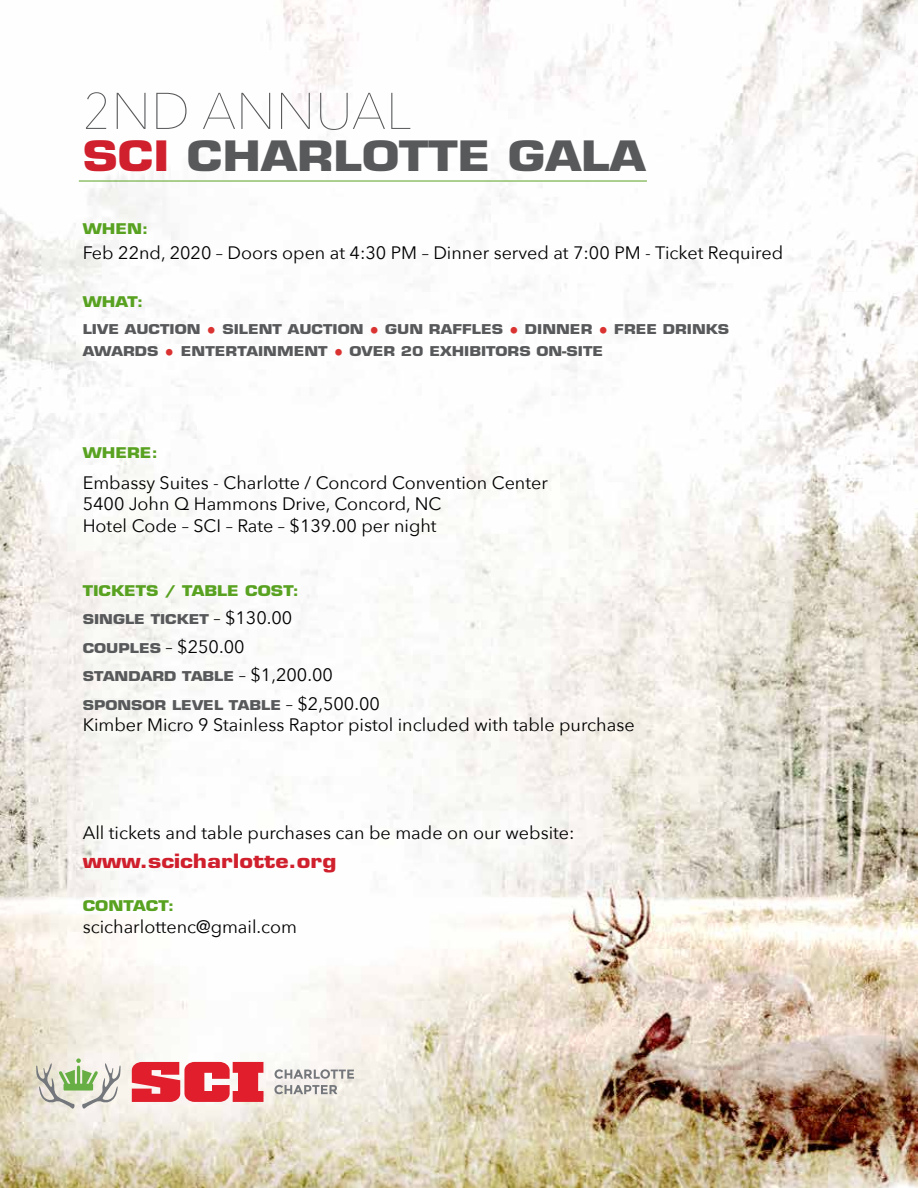
<style>
.page{position:relative;width:918px;height:1188px;background:#fff}
.page>*{position:absolute;margin:0;border:0;box-sizing:border-box;transform-origin:0 0}
.t1{font:200 51px "Avenir Next";color:#58595b}
.t2{font:700 40.8px "Eurostile LT Std";color:#58595b;scale:1.2 1}
.t3{font:700 19.2px "Eurostile LT Std";color:#d0202d;scale:1.2 1}
.t4{font:18px/21.6px "Avenir Next";color:#000}
.t5{font:700 14.4px "Eurostile LT Std";color:#59a221;scale:1.2 1}
.t6{font:700 13.2px/21.6px "Eurostile LT Std";color:#58595b;scale:1.2 1}
.s1{color:#d0202d}
.s2{font-size:18px;color:#da3231}
.s3{font-family:"Avenir Next";font-weight:400;font-size:18px;color:#000}
.s4{font-family:"Eurostile LT Std";font-weight:700;font-size:13.2px;color:#58595b}
</style>
<div class="page">
<img style="left:0;top:0;width:918px;height:1188px">
<svg style="left:36px;top:1058px;width:85px;height:51px;background:#ced4c0"></svg>
<svg style="left:132px;top:1062px;width:132px;height:40px"></svg>
<svg style="left:275px;top:1069px;width:79px;height:10px"></svg>
<svg style="left:274px;top:1085px;width:63px;height:9px"></svg>
<hr style="left:79px;top:181px;width:568px;height:1px;background:#59a221">
<h1 class="t1" style="left:83px;top:68px;width:330px">2ND ANNUAL</h1>
<h2 class="t2" style="left:83px;top:131px;width:471px"><span class="s1">SCI</span> CHARLOTTE GALA</h2>
<p class="t5" style="left:83px;top:220px;width:56px">WHEN:</p>
<p class="t4" style="left:83px;top:241px;width:702px">Feb 22nd, 2020 – Doors open at 4:30 PM – Dinner served at 7:00 PM - Ticket Required</p>
<p class="t5" style="left:83px;top:293px;width:52px">WHAT:</p>
<p class="t6" style="left:83px;top:318px;width:540px">LIVE AUCTION <span class="s2">•</span> SILENT AUCTION <span class="s2">•</span> GUN RAFFLES <span class="s2">•</span> DINNER <span class="s2">•</span> FREE DRINKS<br>AWARDS <span class="s2">•</span> ENTERTAINMENT <span class="s2">•</span> OVER 20 EXHIBITORS ON-SITE</p>
<p class="t5" style="left:83px;top:444px;width:64px">WHERE:</p>
<p class="t4" style="left:83px;top:471px;width:467px">Embassy Suites - Charlotte / Concord Convention Center<br>5400 John Q Hammons Drive, Concord, NC<br>Hotel Code – SCI – Rate – $139.00 per night</p>
<p class="t5" style="left:83px;top:582px;width:182px">TICKETS / TABLE COST:</p>
<p class="t6" style="left:83px;top:609px;width:176px">SINGLE TICKET <span class="s3">– $130.00</span></p>
<p class="t4" style="left:83px;top:635px;width:163px"><span class="s4">COUPLES</span> – $250.00</p>
<p class="t6" style="left:83px;top:662px;width:249px;line-height:28.3px">STANDARD TABLE <span class="s3">– $1,200.00<br></span>SPONSOR LEVEL TABLE <span class="s3">– $2,500.00</span></p>
<p class="t4" style="left:83px;top:713px;width:553px">Kimber Micro 9 Stainless Raptor pistol included with table purchase</p>
<p class="t4" style="left:83px;top:821px;width:493px">All tickets and table purchases can be made on our website:</p>
<p class="t3" style="left:83px;top:849px;width:213px">www.scicharlotte.org</p>
<p class="t5" style="left:83px;top:897px;width:78px">CONTACT:</p>
<p class="t4" style="left:83px;top:915px;width:216px">scicharlottenc@gmail.com</p>
</div>
